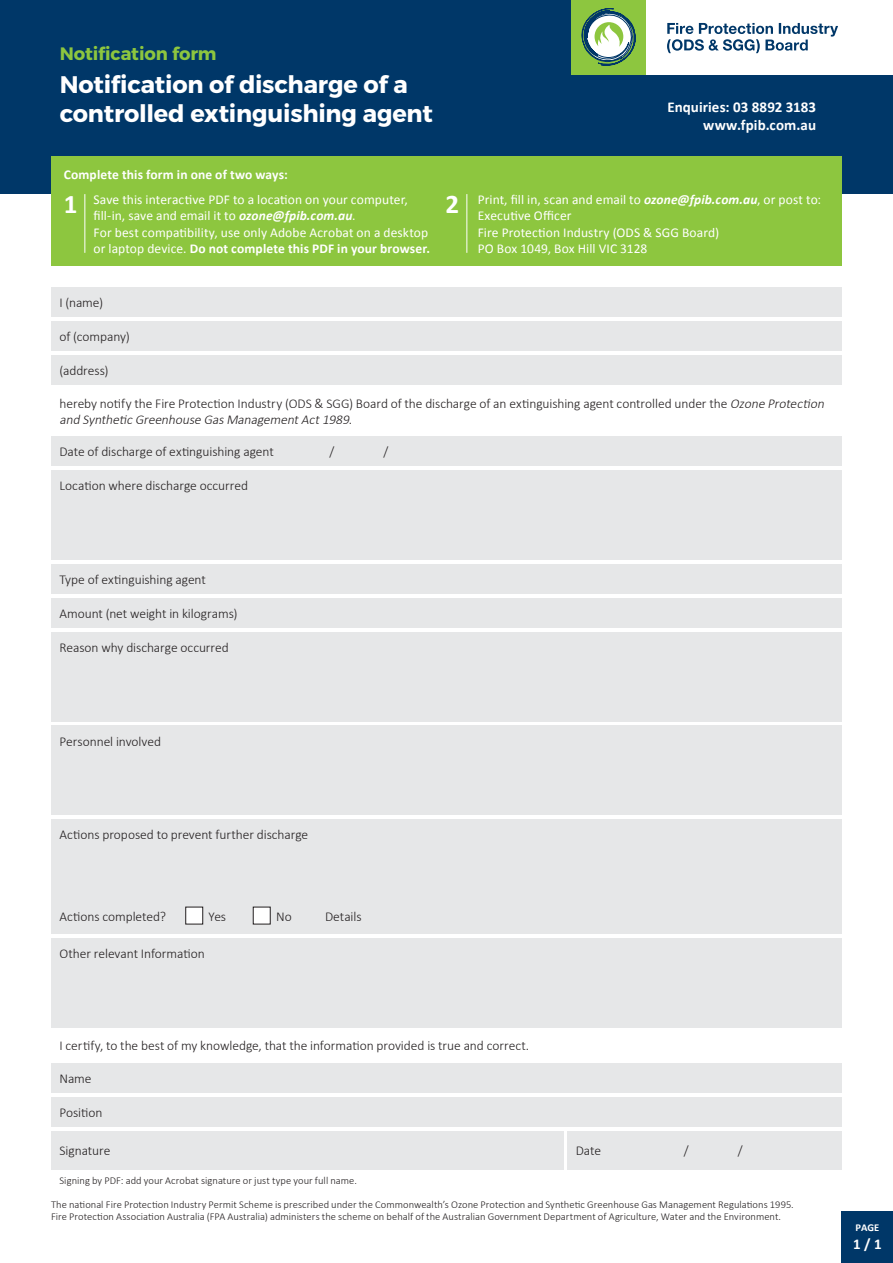
<style>
.page{position:relative;width:893px;height:1263px;background:#fff}
.page>*{position:absolute;margin:0;border:0;box-sizing:border-box;transform-origin:0 0}
.t1{font:700 27px "Calibri";color:#fff}
.Form_Title{font:700 24px/28.8px "Montserrat";letter-spacing:-.01em;color:#fff}
.Form_Type{font:700 18px "Montserrat";letter-spacing:-.005em;color:#8dc63f}
.t2{font:700 15px/18px "Calibri";letter-spacing:.005em;color:#fff;text-align:right}
.Body{font:300 13.5px/16.2px "Calibri";letter-spacing:-.005em;color:#231f20}
.t3{font:13.5px/16.2px "Calibri";letter-spacing:.005em;color:#fff}
.t4{font:700 13.5px "Calibri";letter-spacing:.01em;color:#fff}
.Field_Title{font:300 13.5px "Calibri";color:#231f20}
.Small_Print{font:300 10.5px/12.6px "Calibri";letter-spacing:.005em;color:#231f20}
.t5{font:700 10.5px "Calibri";color:#fff}
.s1{font-weight:700;font-style:italic}
.s2{font-weight:700}
.s3{font-style:italic}
</style>
<div class="page">
<div style="left:0;top:0;width:893px;height:193px;background:#003768"></div>
<div style="left:646px;top:0;width:247px;height:74px;background:#fff"></div>
<div style="left:572px;top:0;width:74px;height:74px;background:#8dc63f"></div>
<svg style="left:582px;top:8px;width:53px;height:58px"></svg>
<svg style="left:667px;top:23px;width:171px;height:30px"></svg>
<div style="left:51px;top:436px;width:791px;height:30px;background:#e6e7e8"></div>
<div style="left:51px;top:564px;width:791px;height:30px;background:#e6e7e8"></div>
<div style="left:567px;top:1131px;width:275px;height:38px;background:#e6e7e8"></div>
<div style="left:51px;top:1063px;width:791px;height:30px;background:#e6e7e8"></div>
<div style="left:51px;top:1097px;width:791px;height:30px;background:#e6e7e8"></div>
<div style="left:51px;top:1131px;width:513px;height:38px;background:#e6e7e8"></div>
<div style="left:51px;top:598px;width:791px;height:30px;background:#e6e7e8"></div>
<div style="left:51px;top:632px;width:791px;height:89px;background:#e6e7e8"></div>
<div style="left:51px;top:726px;width:791px;height:89px;background:#e6e7e8"></div>
<div style="left:51px;top:938px;width:791px;height:89px;background:#e6e7e8"></div>
<div style="left:51px;top:819px;width:791px;height:115px;background:#e6e7e8"></div>
<div style="left:186px;top:907px;width:17px;height:17px;background:#fff"></div>
<div style="left:253px;top:907px;width:17px;height:17px;background:#fff"></div>
<div style="left:51px;top:470px;width:791px;height:90px;background:#e6e7e8"></div>
<div style="left:51px;top:287px;width:791px;height:30px;background:#e6e7e8"></div>
<div style="left:51px;top:321px;width:791px;height:30px;background:#e6e7e8"></div>
<div style="left:51px;top:355px;width:791px;height:30px;background:#e6e7e8"></div>
<div style="left:51px;top:156px;width:791px;height:31px;background:#8dc63f"></div>
<div style="left:51px;top:186px;width:388px;height:80px;background:#8dc63f"></div>
<div style="left:435px;top:186px;width:407px;height:80px;background:#8dc63f"></div>
<hr style="left:85px;top:194px;width:1px;height:59px;background:#fff">
<hr style="left:467px;top:194px;width:1px;height:59px;background:#fff">
<div style="left:842px;top:1212px;width:51px;height:51px;background:#003768"></div>
<p class="Form_Type" style="left:60px;top:42px;width:158px">Notification form</p>
<p class="Form_Title" style="left:60px;top:70px;width:375px">Notification of discharge of a controlled extinguishing agent</p>
<p class="t2" style="left:667px;top:98px;width:150px">Enquiries: 03 8892 3183 www.fpib.com.au</p>
<p class="t4" style="left:64px;top:166px;width:226px">Complete this form in one of two ways:</p>
<p class="t3" style="left:94px;top:192px;width:338px">Save this interactive PDF to a location on your computer, fill-in, save and email it to <span class="s1">ozone@fpib.com.au</span>.<br>For best compatibility, use only Adobe Acrobat on a desktop or laptop device. <span class="s2">Do not complete this PDF in your browser.</span></p>
<p class="t3" style="left:478px;top:192px;width:345px">Print, fill in, scan and email to <span class="s1">ozone@fpib.com.au</span>, or post to:<br>Executive Officer<br>Fire Protection Industry (ODS &amp; SGG Board)<br>PO Box 1049, Box Hill VIC 3128</p>
<p class="t1" style="left:64px;top:187px;width:15px">1</p>
<p class="t1" style="left:446px;top:187px;width:15px">2</p>
<p class="Field_Title" style="left:60px;top:294px;width:45px">I (name)</p>
<p class="Body" style="left:60px;top:328px;width:72px">of (company)</p>
<p class="Body" style="left:60px;top:362px;width:50px">(address)</p>
<p class="Body" style="left:60px;top:394px;width:769px">hereby notify the Fire Protection Industry (ODS &amp; SGG) Board of the discharge of an extinguishing agent controlled under the <span class="s3">Ozone Protection and Synthetic Greenhouse GasManagementAct1989</span>.</p>
<p class="Body" style="left:60px;top:443px;width:216px">Date of discharge of extinguishing agent</p>
<p class="Body" style="left:330px;top:443px;width:6px">/</p>
<p class="Body" style="left:384px;top:443px;width:6px">/</p>
<p class="Body" style="left:60px;top:477px;width:190px">Location where discharge occurred</p>
<p class="Body" style="left:60px;top:571px;width:148px">Type of extinguishing agent</p>
<p class="Body" style="left:60px;top:605px;width:179px">Amount (net weight in kilograms)</p>
<p class="Body" style="left:60px;top:639px;width:171px">Reason why discharge occurred</p>
<p class="Body" style="left:60px;top:732px;width:103px">Personnel involved</p>
<p class="Body" style="left:60px;top:826px;width:250px">Actions proposed to prevent further discharge</p>
<p class="Body" style="left:60px;top:908px;width:108px">Actions completed?</p>
<p class="Body" style="left:209px;top:908px;width:19px">Yes</p>
<p class="Body" style="left:276px;top:908px;width:17px">No</p>
<p class="Body" style="left:325px;top:908px;width:38px">Details</p>
<p class="Body" style="left:60px;top:945px;width:147px">Other relevant Information</p>
<p class="Body" style="left:60px;top:1037px;width:471px">I certify, to the best of my knowledge, that the information provided is true and correct.</p>
<p class="Body" style="left:60px;top:1070px;width:34px">Name</p>
<p class="Body" style="left:60px;top:1104px;width:45px">Position</p>
<p class="Body" style="left:60px;top:1142px;width:52px">Signature</p>
<p class="Small_Print" style="left:60px;top:1174px;width:299px">Signing by PDF: add your Acrobat signature or just type your full name.</p>
<p class="Body" style="left:576px;top:1142px;width:27px">Date</p>
<p class="Body" style="left:684px;top:1142px;width:6px">/</p>
<p class="Body" style="left:738px;top:1142px;width:6px">/</p>
<p class="Small_Print" style="left:51px;top:1197px;width:744px">The national Fire Protection Industry Permit Scheme is prescribed under the Commonwealth’s Ozone Protection and Synthetic Greenhouse Gas Management Regulations 1995.<br>Fire Protection Association Australia (FPA Australia) administers the scheme on behalf of the Australian Government Department of Agriculture, Water and the Environment.</p>
<p class="t5" style="left:856px;top:1221px;width:25px">PAGE</p>
<p class="t2" style="left:853px;top:1235px;width:30px">1 / 1</p>
</div>
